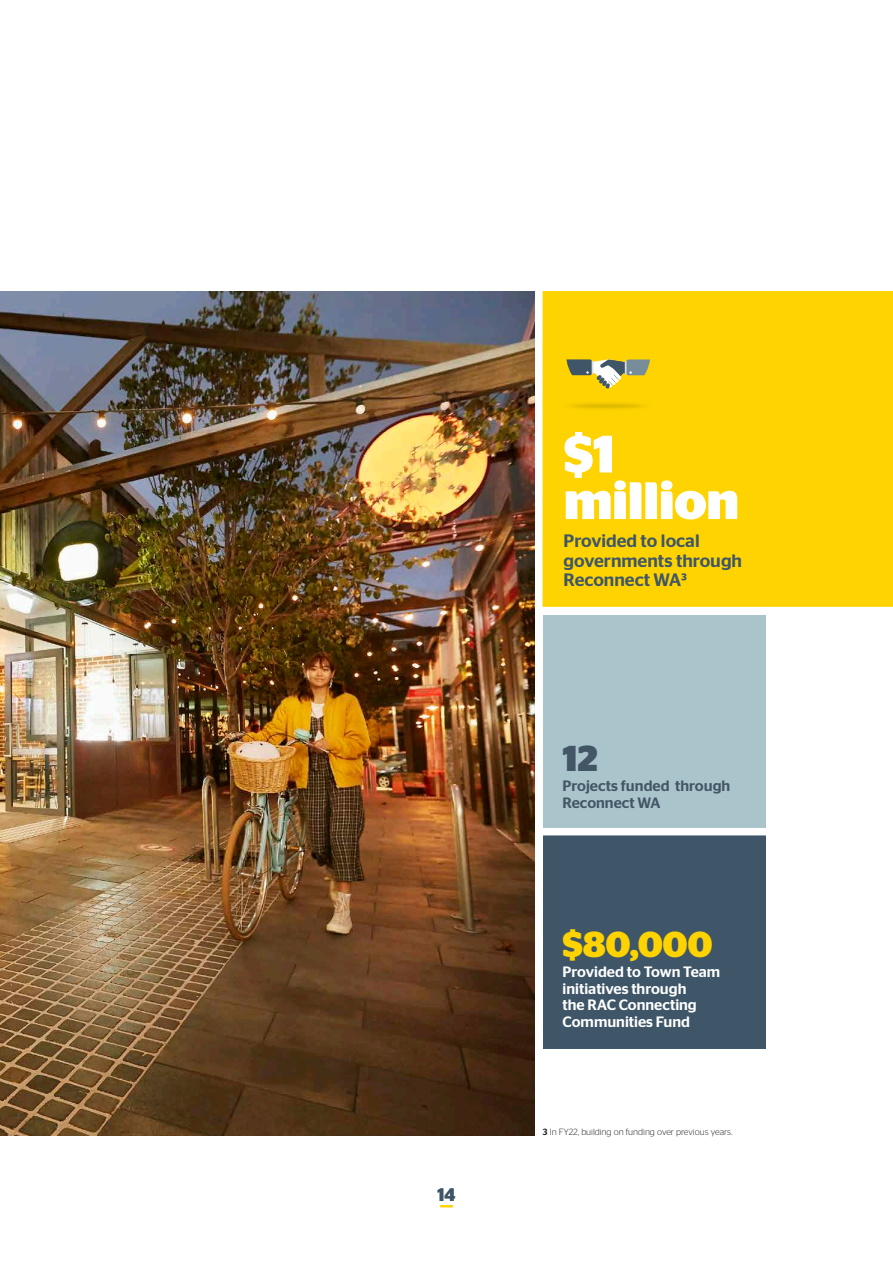
<style>
.page{position:relative;width:893px;height:1263px;background:#fff}
.page>*{position:absolute;margin:0;border:0;box-sizing:border-box;transform-origin:0 0}
.t1{font:700 52.5px/46.5px "Stag Sans";letter-spacing:-.01em;color:#fff}
.t2{font:700 36px "Stag Sans";color:#ffd300}
.t3{font:700 36px "Stag Sans";color:#435665}
.t4{font:500 18px/19.5px "Stag Sans";color:#3e5668}
.t5{font:600 18px "Stag Sans";color:#3e5668}
.t6{font:500 15px/16.5px "Stag Sans";color:#fff}
.t7{font:500 15px/16.5px "Stag Sans";color:#435665}
.t8{font:300 9px "Stag Sans";color:#231f20}
.s1{font-weight:500}
</style>
<div class="page">
<img style="left:0;top:291px;width:535px;height:844px">
<div style="left:543px;top:835px;width:222px;height:214px;background:#3e5668"></div>
<div style="left:543px;top:291px;width:350px;height:316px;background:#ffd300"></div>
<div style="left:543px;top:615px;width:222px;height:220px;background:#aac4cb"></div>
<div style="left:543px;top:828px;width:350px;height:7px;background:#fff"></div>
<svg style="left:440px;top:1205px;width:13px;height:2px"></svg>
<svg style="left:566px;top:359px;width:84px;height:30px"></svg>
<p class="t5" style="left:437px;top:1185px;width:20px">14</p>
<h1 class="t1" style="left:564px;top:431px;width:177px">$1 million</h1>
<p class="t4" style="left:564px;top:531px;width:180px">Provided to local governments through<br>Reconnect WA3</p>
<h2 class="t3" style="left:563px;top:737px;width:37px">12</h2>
<p class="t7" style="left:563px;top:778px;width:169px">Projects funded through<br>Reconnect WA</p>
<h2 class="t2" style="left:563px;top:923px;width:152px">$80,000</h2>
<p class="t6" style="left:563px;top:964px;width:159px">Provided to Town Team initiatives through<br>the RAC Connecting<br>Communities Fund</p>
<p class="t8" style="left:543px;top:1127px;width:191px"><span class="s1">3</span> In FY22, building on funding over previous years.</p>
</div>
